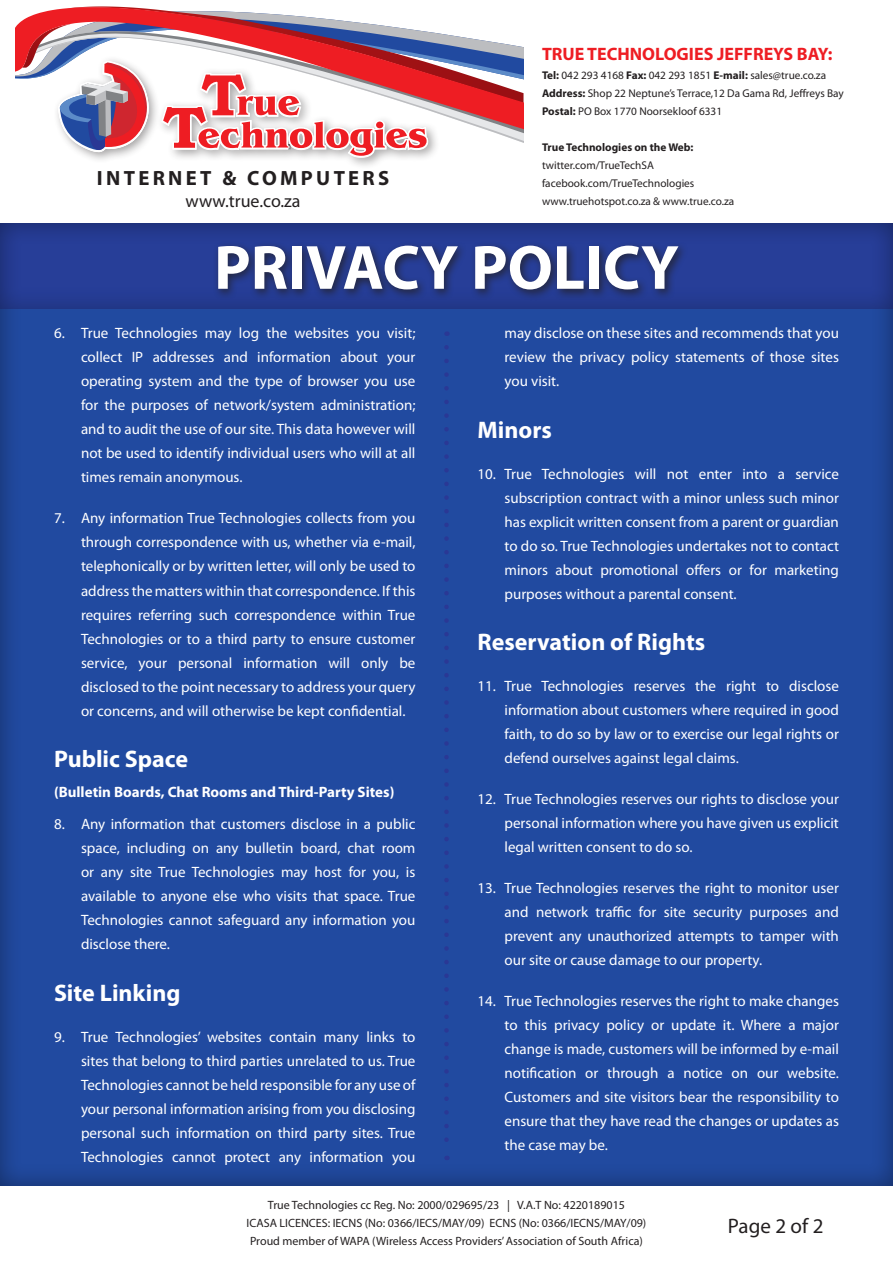
<style>
.page{position:relative;width:893px;height:1263px;background:#fff}
.page>*{position:absolute;margin:0;border:0;box-sizing:border-box;transform-origin:0 0}
.t1{font:700 63px "Myriad Pro";color:#fff}
.subheads1{font:700 24px "Myriad Pro";color:#fff}
.t2{font:21px "Myriad Pro";color:#231f20}
.t3{font:700 20.7px "Myriad Pro";letter-spacing:.16em;color:#231f20}
.t4{font:700 18px "Myriad Pro";color:#ee1d23}
.t5{font:18px "Myriad Pro";color:#231f20}
.t6{font:15px/24px "Myriad Pro";color:#fff;text-align:justify}
.subheads1-2{font:700 15px "Myriad Pro";color:#fff}
.t7{font:12px "Myriad Pro";color:#231f20}
.t8{font:11.25px "Myriad Pro";color:#231f20}
.t9{font:700 11.25px "Myriad Pro";color:#231f20}
.s1{font-weight:700}
</style>
<div class="page">
<div style="left:0;top:222px;width:893px;height:964px;background:#214aa0"></div>
<div style="left:0;top:223px;width:893px;height:87px;background:#231f20;opacity:.44"></div>
<div style="left:213px;top:241px;width:476px;height:60px;background:#231f20;opacity:.75"></div>
<svg style="left:16px;top:6px;width:507px;height:152px"></svg>
<svg style="left:444px;top:347px;width:5px;height:813px"></svg>
<p class="t3" style="left:97px;top:164px;width:294px">INTERNET &amp; COMPUTERS</p>
<p class="t5" style="left:186px;top:190px;width:117px">www.true.co.za</p>
<p class="t4" style="left:542px;top:42px;width:292px">TRUE TECHNOLOGIES JEFFREYS BAY:</p>
<p class="t8" style="left:542px;top:69px;width:286px"><span class="s1">Tel:</span> 042 293 4168 <span class="s1">Fax:</span> 042 293 1851 <span class="s1">E-mail:</span> sales@true.co.za</p>
<p class="t8" style="left:542px;top:87px;width:303px"><span class="s1">Address:</span> Shop 22 Neptune’s Terrace,12 Da Gama Rd, Jeffreys Bay</p>
<p class="t8" style="left:542px;top:105px;width:182px"><span class="s1">Postal:</span> PO Box 1770 Noorsekloof 6331</p>
<p class="t9" style="left:542px;top:140px;width:153px">True Technologies on the Web:</p>
<p class="t8" style="left:542px;top:159px;width:113px">twitter.com/TrueTechSA</p>
<p class="t8" style="left:542px;top:177px;width:154px">facebook.com/TrueTechnologies</p>
<p class="t8" style="left:542px;top:195px;width:194px">www.truehotspot.co.za &amp; www.true.co.za</p>
<p class="t1" style="left:214px;top:226px;width:466px">PRIVACY POLICY</p>
<p class="t6" style="left:81px;top:321px;width:336px;text-indent:-27px">6. True Technologies may log the websites you visit; collect IP addresses and information about your operating system and the type of browser you use for the purposes of network/system administration; and to audit the use of our site. This data however will not be used to identify individual users who will at all times remain anonymous.</p>
<p class="t6" style="left:81px;top:506px;width:336px;text-indent:-27px">7. Any information True Technologies collects from you through correspondence with us, whether via e-mail, telephonically or by written letter, will only be used to address the matters within that correspondence. If this requires referring such correspondence within True Technologies or to a third party to ensure customer service, your personal information will only be disclosed to the point necessary to address your query or concerns, and will otherwise be kept confidential.</p>
<p class="subheads1" style="left:54px;top:743px;width:136px">Public Space</p>
<p class="subheads1-2" style="left:54px;top:782px;width:342px">(Bulletin Boards, Chat Rooms and Third-Party Sites)</p>
<p class="t6" style="left:81px;top:812px;width:336px;text-indent:-27px">8. Any information that customers disclose in a public space, including on any bulletin board, chat room or any site True Technologies may host for you, is available to anyone else who visits that space. True Technologies cannot safeguard any information you disclose there.</p>
<p class="subheads1" style="left:54px;top:977px;width:128px">Site Linking</p>
<p class="t6" style="left:81px;top:1024px;width:336px;text-indent:-27px">9. True Technologies’ websites contain many links to sites that belong to third parties unrelated to us. True Technologies cannot be held responsible for any use of your personal information arising from you disclosing personal such information on third party sites. True Technologies cannot protect any information you</p>
<p class="t6" style="left:504px;top:321px;width:336px">may disclose on these sites and recommends that you review the privacy policy statements of those sites you visit.</p>
<p class="subheads1" style="left:477px;top:414px;width:76px">Minors</p>
<p class="t6" style="left:504px;top:461px;width:336px;text-indent:-27px">10. True Technologies will not enter into a service subscription contract with a minor unless such minor has explicit written consent from a parent or guardian to do so. True Technologies undertakes not to contact minors about promotional offers or for marketing purposes without a parental consent.</p>
<p class="subheads1" style="left:477px;top:626px;width:229px">Reservation of Rights</p>
<p class="t6" style="left:504px;top:674px;width:336px;text-indent:-27px">11. True Technologies reserves the right to disclose information about customers where required in good faith, to do so by law or to exercise our legal rights or defend ourselves against legal claims.</p>
<p class="t6" style="left:504px;top:787px;width:336px;text-indent:-27px">12. True Technologies reserves our rights to disclose your personal information where you have given us explicit legal written consent to do so.</p>
<p class="t6" style="left:504px;top:876px;width:336px;text-indent:-27px">13. True Technologies reserves the right to monitor user and network traffic for site security purposes and prevent any unauthorized attempts to tamper with our site or cause damage to our property.</p>
<p class="t6" style="left:504px;top:989px;width:336px;text-indent:-27px">14. True Technologies reserves the right to make changes to this privacy policy or update it. Where a major change is made, customers will be informed by e-mail notification or through a notice on our website.<br>Customers and site visitors bear the responsibility to ensure that they have read the changes or updates as the case may be.</p>
<p class="t7" style="left:268px;top:1198px;width:359px">True Technologies cc Reg. No: 2000/029695/23 | V.A.T No: 4220189015</p>
<p class="t7" style="left:247px;top:1216px;width:401px">ICASA LICENCES: IECNS (No: 0366/IECS/MAY/09) ECNS (No: 0366/IECNS/MAY/09)</p>
<p class="t7" style="left:250px;top:1234px;width:394px">Proud member of WAPA (Wireless Access Providers’ Association of South Africa)</p>
<h3 class="t2" style="left:728px;top:1213px;width:97px">Page 2 of 2</h3>
</div>
